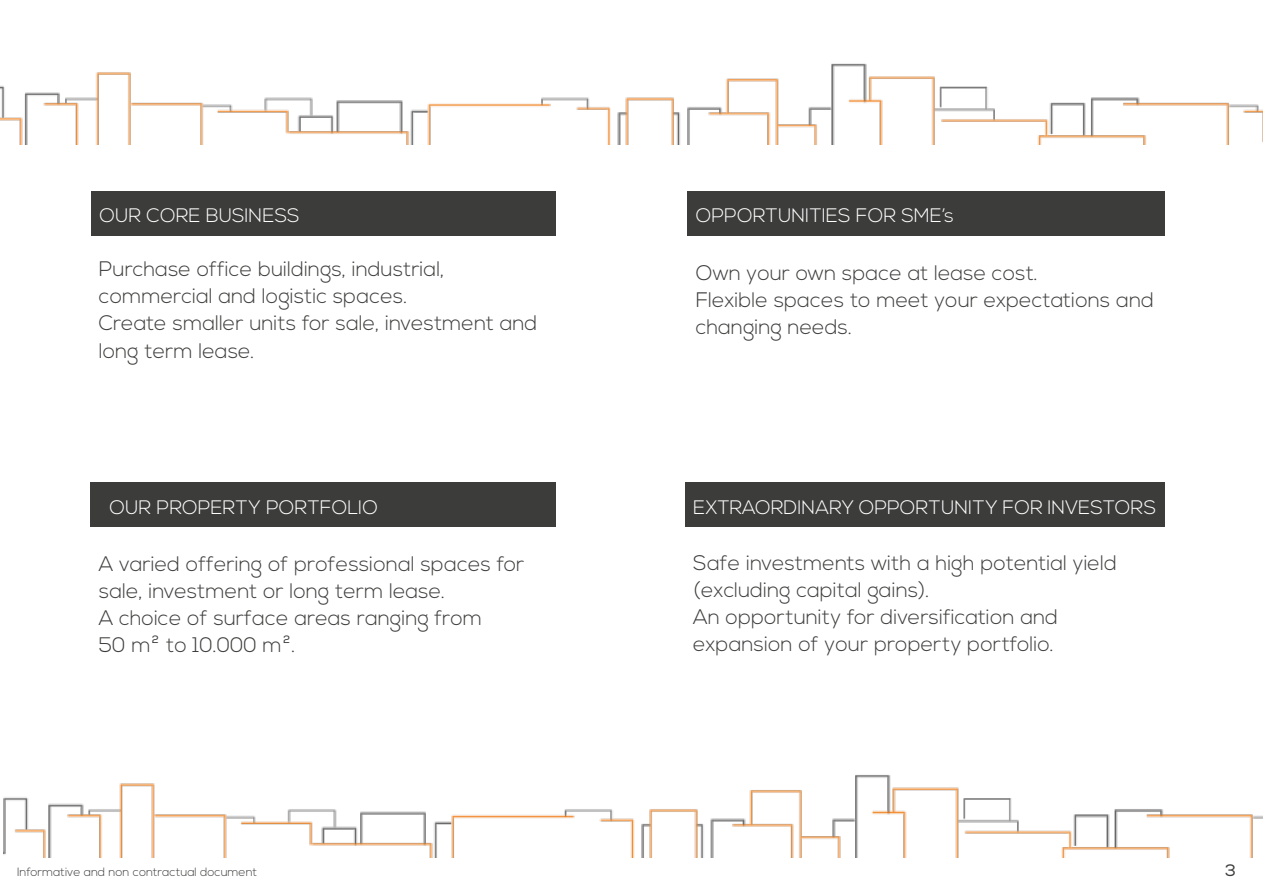
<style>
.page{position:relative;width:1263px;height:893px;background:#fff}
.page>*{position:absolute;margin:0;border:0;box-sizing:border-box;transform-origin:0 0}
.t1{font:300 21px/27px "Nexa";color:#3c3c3b}
.t2{font:300 19.5px "Nexa";color:#fff}
.t3{font:16.5px "Nexa";color:#3c3c3b}
.t4{font:300 12px "Nexa";color:#3c3c3b}
</style>
<div class="page">
<img style="left:0;top:63px;width:1263px;height:82px">
<img style="left:3px;top:775px;width:1260px;height:82px">
<div style="left:91px;top:191px;width:464px;height:45px;background:#3c3c3b"></div>
<div style="left:687px;top:191px;width:478px;height:45px;background:#3c3c3b"></div>
<div style="left:90px;top:482px;width:465px;height:45px;background:#3c3c3b"></div>
<div style="left:685px;top:482px;width:480px;height:45px;background:#3c3c3b"></div>
<p class="t2" style="left:99px;top:205px;width:202px">OUR CORE BUSINESS</p>
<p class="t2" style="left:696px;top:205px;width:260px">OPPORTUNITIES FOR SME’s</p>
<p class="t1" style="left:99px;top:257px;width:440px">Purchase office buildings, industrial, commercial and logistic spaces.<br>Create smaller units for sale, investment and long term lease.</p>
<p class="t1" style="left:696px;top:261px;width:460px">Own your own space at lease cost.<br>Flexible spaces to meet your expectations and changing needs.</p>
<p class="t2" style="left:110px;top:496px;width:270px">OUR PROPERTY PORTFOLIO</p>
<p class="t2" style="left:693px;top:496px;width:464px">EXTRAORDINARY OPPORTUNITY FOR INVESTORS</p>
<p class="t1" style="left:99px;top:551px;width:427px">A varied offering of professional spaces for sale, investment or long term lease.<br>A choice of surface areas ranging from<br>50 m² to 10.000 m².</p>
<p class="t1" style="left:693px;top:550px;width:425px">Safe investments with a high potential yield (excluding capital gains).<br>An opportunity for diversification and expansion of your property portfolio.</p>
<p class="t4" style="left:17px;top:865px;width:242px">Informative and non contractual document</p>
<p class="t3" style="left:1225px;top:860px;width:13px">3</p>
</div>
